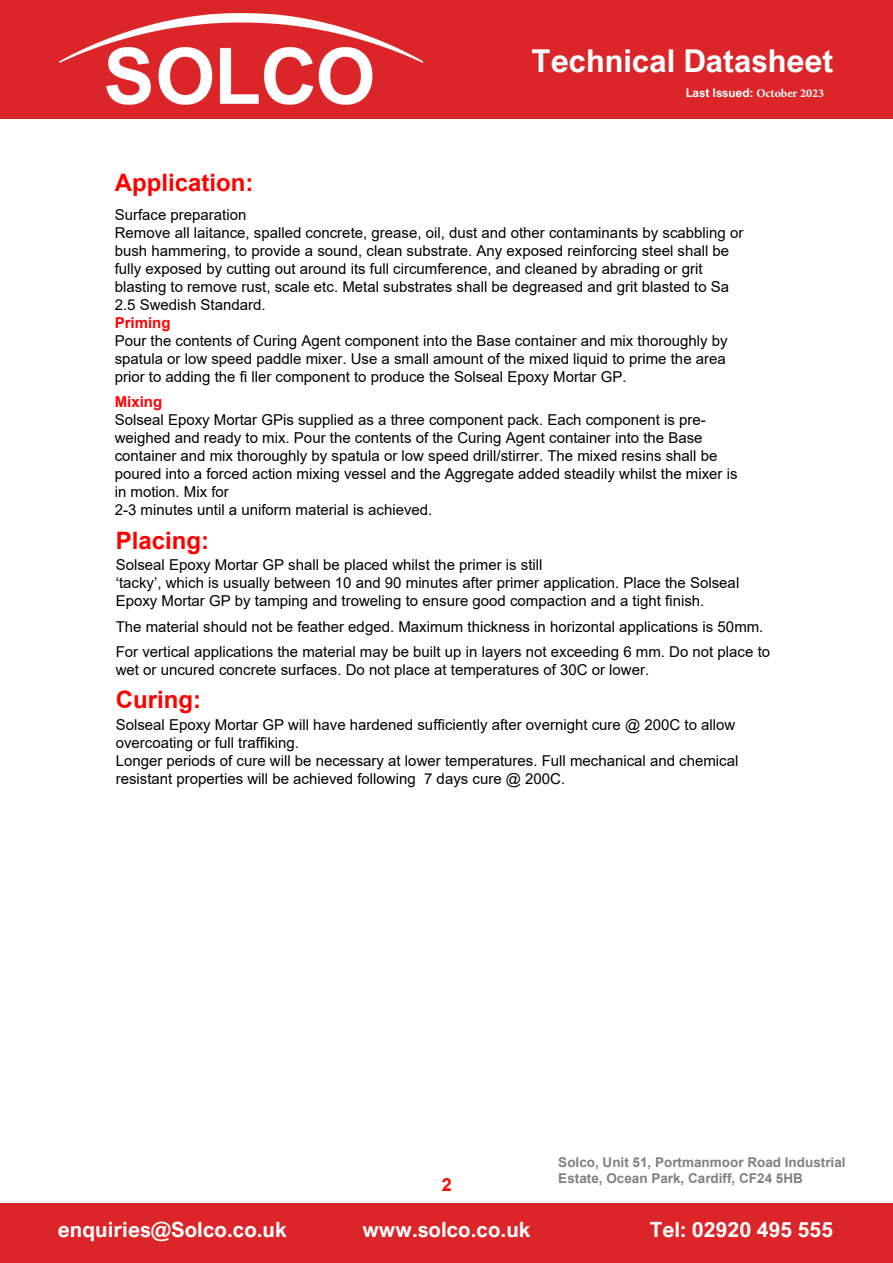
<style>
.page{position:relative;width:893px;height:1263px;background:#fff}
.page>*{position:absolute;margin:0;border:0;box-sizing:border-box;transform-origin:0 0}
.t1{font:700 31.5px "Arial Nova";color:#fff}
.t2{font:700 24px "Arial";color:#f00}
.t3{font:700 21px "Arial Nova";color:#fff}
.t4{font:700 18px "Arial";color:#f00}
.t5{font:15px/18px "Arial";color:#000}
.t6{font:700 15px "Arial";color:#f00}
.t7{font:700 13.5px/16.2px "Arial";color:#808080}
.t8{font:700 12px "Arial Nova";color:#fff}
.s1{font-family:"Minion Pro"}
</style>
<div class="page">
<div style="left:0;top:0;width:893px;height:118px;background:#db2528"></div>
<img style="left:60px;top:14px;width:363px;height:90px">
<div style="left:0;top:1203px;width:893px;height:60px;background:#db2528"></div>
<p class="t1" style="left:532px;top:43px;width:303px">Technical Datasheet</p>
<p class="t8" style="left:686px;top:86px;width:140px">Last Issued: <span class="s1">October 2023</span></p>
<h2 class="t2" style="left:115px;top:165px;width:140px">Application:</h2>
<p class="t5" style="left:115px;top:206px;width:630px">Surface preparation<br>Remove all laitance, spalled concrete, grease, oil, dust and other contaminants by scabbling or bush hammering, to provide a sound, clean substrate. Any exposed reinforcing steel shall be fully exposed by cutting out around its full circumference, and cleaned by abrading or grit blasting to remove rust, scale etc. Metal substrates shall be degreased and grit blasted to Sa 2.5 Swedish Standard.</p>
<p class="t6" style="left:115px;top:312px;width:57px">Priming</p>
<p class="t5" style="left:115px;top:332px;width:614px;text-align:justify">Pour the contents of Curing Agent component into the Base container and mix thoroughly by spatula or low speed paddle mixer. Use a small amount of the mixed liquid to prime the area prior to adding the fi ller component to produce the Solseal Epoxy Mortar GP.</p>
<p class="t6" style="left:115px;top:392px;width:49px">Mixing</p>
<p class="t5" style="left:115px;top:411px;width:624px">Solseal Epoxy Mortar GPis supplied as a three component pack. Each component is pre&shy;weighed and ready to mix. Pour the contents of the Curing Agent container into the Base container and mix thoroughly by spatula or low speed drill/stirrer. The mixed resins shall be poured into a forced action mixing vessel and the Aggregate added steadily whilst the mixer is in motion. Mix for<br>2-3 minutes until a uniform material is achieved.</p>
<h2 class="t2" style="left:116px;top:523px;width:95px">Placing:</h2>
<p class="t5" style="left:116px;top:556px;width:625px">Solseal Epoxy Mortar GP shall be placed whilst the primer is still<br>‘tacky’, which is usually between 10 and 90 minutes after primer application. Place the Solseal<br>Epoxy Mortar GP by tamping and troweling to ensure good compaction and a tight finish.</p>
<p class="t5" style="left:116px;top:614px;width:656px;line-height:25.5px">The material should not be feather edged. Maximum thickness in horizontal applications is 50mm.<br>For vertical applications the material may be built up in layers not exceeding 6 mm. Do not place to</p>
<p class="t5" style="left:116px;top:661px;width:535px">wet or uncured concrete surfaces. Do not place at temperatures of 30C or lower.</p>
<h2 class="t2" style="left:116px;top:682px;width:87px">Curing:</h2>
<p class="t5" style="left:116px;top:715px;width:624px">Solseal Epoxy Mortar GP will have hardened sufficiently after overnight cure @ 200C to allow overcoating or full traffiking.<br>Longer periods of cure will be necessary at lower temperatures. Full mechanical and chemical resistant properties will be achieved following 7 days cure @ 200C.</p>
<p class="t4" style="left:442px;top:1171px;width:12px">2</p>
<p class="t7" style="left:558px;top:1154px;width:289px">Solco, Unit 51, Portmanmoor Road Industrial<br>Estate, Ocean Park, Cardiff, CF24 5HB</p>
<p class="t3" style="left:58px;top:1217px;width:230px">enquiries@Solco.co.uk</p>
<p class="t3" style="left:362px;top:1217px;width:170px">www.solco.co.uk</p>
<p class="t3" style="left:650px;top:1217px;width:185px">Tel: 02920 495 555</p>
</div>
